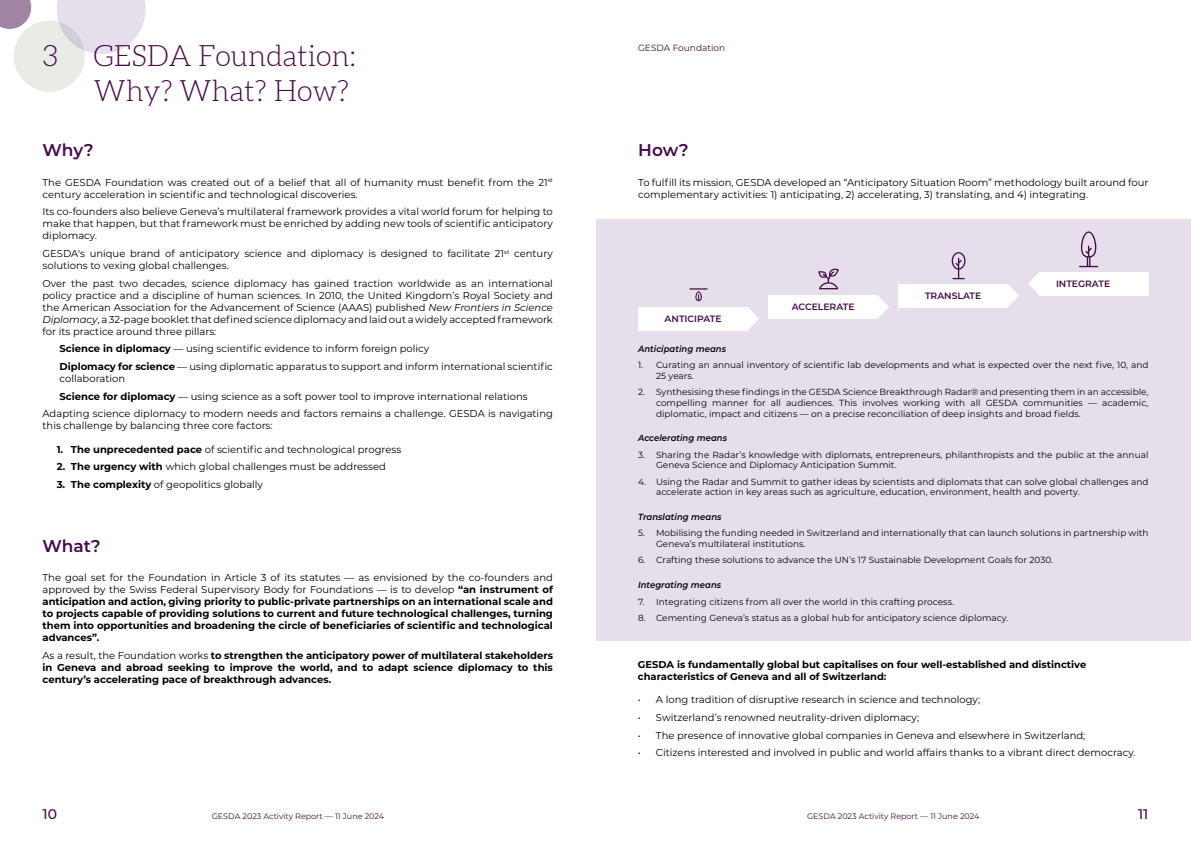
<style>
.page{position:relative;width:1191px;height:842px;background:#fff}
.page>*{position:absolute;margin:0;border:0;box-sizing:border-box;transform-origin:0 0}
.t1{font:300 29px/34.8px "Aleo";color:#440a47;text-align:right}
.t2{font:600 17px "Montserrat";color:#440a47}
.t3{font:500 14px "Montserrat";color:#440a47}
.t4{font:10px/12px "Montserrat";color:#000}
.t5{font:700 10px/12px "Montserrat";color:#000;text-align:justify}
.t6{font:700 9.9px/11.9px "Montserrat";color:#000}
.t7{font:600 9.2px "Montserrat";color:#440a47}
.t8{font:9px "Montserrat";color:#440a47}
.t9{font:8.9px/10.7px "Montserrat";letter-spacing:.005em;color:#000}
.t10{font:italic 600 8.9px "Montserrat";letter-spacing:.005em;color:#000;scale:.95 1}
.t11{font:8px "Montserrat";color:#440a47}
.s1{font-size:23px}
.s2{font-style:italic}
.s3{font-weight:700}
.s4{font-weight:400}
</style>
<div class="page">
<div style="left:596px;top:219px;width:595px;height:422px;background:#e6dfeb"></div>
<svg style="left:878px;top:296px;width:11px;height:22px"></svg>
<div style="left:768px;top:295px;width:110px;height:24px;background:#fff"></div>
<svg style="left:818px;top:269px;width:21px;height:20px"></svg>
<svg style="left:748px;top:308px;width:11px;height:22px"></svg>
<div style="left:638px;top:307px;width:110px;height:23px;background:#fff"></div>
<svg style="left:689px;top:288px;width:18px;height:13px"></svg>
<svg style="left:1028px;top:273px;width:11px;height:22px"></svg>
<div style="left:1039px;top:272px;width:110px;height:23px;background:#fff"></div>
<svg style="left:1008px;top:284px;width:11px;height:23px"></svg>
<div style="left:898px;top:284px;width:110px;height:23px;background:#fff"></div>
<svg style="left:951px;top:252px;width:14px;height:27px"></svg>
<svg style="left:0;top:0;width:31px;height:29px"></svg>
<div style="left:14px;top:21px;width:71px;height:71px;background:#eaebe7;border-radius:50%"></div>
<svg style="left:55px;top:0;width:91px;height:54px"></svg>
<svg style="left:1079px;top:231px;width:19px;height:36px"></svg>
<h1 class="t1" style="left:43px;top:40px;width:315px"><span class="s1">3.</span> GESDA Foundation:<br>Why? What? How?</h1>
<h1 class="t1" style="left:43px;top:40px;width:17px">3</h1>
<h2 class="t2" style="left:43px;top:138px;width:53px">Why?</h2>
<p class="t4" style="left:43px;top:176px;width:512px">The GESDA Foundation was created out of a belief that all of humanity must benefit from the 21<sup>st </sup>century acceleration in scientific and technological discoveries.</p>
<p class="t4" style="left:43px;top:206px;width:512px;text-align:justify">Its co-founders also believe Geneva’s multilateral framework provides a vital world forum for helping to make that happen, but that framework must be enriched by adding new tools of scientific anticipatory diplomacy.</p>
<p class="t4" style="left:43px;top:247px;width:512px">GESDA's unique brand of anticipatory science and diplomacy is designed to facilitate 21<sup>st</sup> century solutions to vexing global challenges.</p>
<p class="t4" style="left:43px;top:277px;width:512px;text-align:justify">Over the past two decades, science diplomacy has gained traction worldwide as an international policy practice and a discipline of human sciences. In 2010, the United Kingdom’s Royal Society and the American Association for the Advancement of Science (AAAS) published <span class="s2">New Frontiers in Science Diplomacy</span>, a 32-page booklet that defined science diplomacy and laid out a widely accepted framework for its practice around three pillars:</p>
<p class="t4" style="left:60px;top:340px;width:495px;line-height:17.7px"><span class="s3">Science in diplomacy</span> — using scientific evidence to inform foreign policy<br><span class="s3">Diplomacy for science</span> — using diplomatic apparatus to support and inform international scientific</p>
<p class="t4" style="left:60px;top:372px;width:67px">collaboration</p>
<p class="t4" style="left:60px;top:390px;width:470px"><span class="s3">Science for diplomacy</span> — using science as a soft power tool to improve international relations</p>
<p class="t4" style="left:43px;top:408px;width:512px">Adapting science diplomacy to modern needs and factors remains a challenge. GESDA is navigating</p>
<p class="t4" style="left:43px;top:420px;width:232px">this challenge by balancing three core factors:</p>
<p class="t4" style="left:57px;top:443px;width:346px"><span class="s3">1. The unprecedented pace</span> of scientific and technological progress</p>
<p class="t4" style="left:57px;top:461px;width:331px"><span class="s3">2. The urgency with</span> which global challenges must be addressed</p>
<p class="t4" style="left:57px;top:478px;width:208px"><span class="s3">3. The complexity</span> of geopolitics globally</p>
<h2 class="t2" style="left:43px;top:533px;width:60px">What?</h2>
<p class="t5" style="left:43px;top:571px;width:512px"><span class="s4">The goal set for the Foundation in Article 3 of its statutes — as envisioned by the co-founders and approved by the Swiss Federal Supervisory Body for Foundations — is to develop</span> “an instrument of anticipation and action, giving priority to public-private partnerships on an international scale and to projects capable of providing solutions to current and future technological challenges, turning them into opportunities and broadening the circle of beneficiaries of scientific and technological advances”.</p>
<p class="t5" style="left:43px;top:649px;width:512px"><span class="s4">As a result, the Foundation works</span> to strengthen the anticipatory power of multilateral stakeholders in Geneva and abroad seeking to improve the world, and to adapt science diplomacy to this century’s accelerating pace of breakthrough advances.</p>
<p class="t8" style="left:638px;top:42px;width:89px">GESDA Foundation</p>
<h2 class="t2" style="left:638px;top:138px;width:52px">How?</h2>
<p class="t4" style="left:638px;top:176px;width:511px">To fulfill its mission, GESDA developed an “Anticipatory Situation Room” methodology built around four complementary activities: 1) anticipating, 2) accelerating, 3) translating, and 4) integrating.</p>
<p class="t7" style="left:664px;top:312px;width:58px">ANTICIPATE</p>
<p class="t7" style="left:791px;top:300px;width:64px">ACCELERATE</p>
<p class="t7" style="left:925px;top:289px;width:58px">TRANSLATE</p>
<p class="t7" style="left:1056px;top:277px;width:56px">INTEGRATE</p>
<p class="t10" style="left:638px;top:342px;width:94px">Anticipating means</p>
<p class="t9" style="left:656px;top:359px;width:494px;text-indent:-18px">1. Curating an annual inventory of scientific lab developments and what is expected over the next five, 10, and<br>25 years.</p>
<p class="t9" style="left:656px;top:386px;width:494px;text-align:justify;text-indent:-18px">2. Synthesising these findings in the GESDA Science Breakthrough Radar® and presenting them in an accessible, compelling manner for all audiences. This involves working with all GESDA communities — academic, diplomatic, impact and citizens — on a precise reconciliation of deep insights and broad fields.</p>
<p class="t10" style="left:638px;top:432px;width:95px">Accelerating means</p>
<p class="t9" style="left:656px;top:449px;width:494px;text-indent:-18px">3. Sharing the Radar’s knowledge with diplomats, entrepreneurs, philanthropists and the public at the annual<br>Geneva Science and Diplomacy Anticipation Summit.</p>
<p class="t9" style="left:656px;top:476px;width:494px;text-indent:-18px">4. Using the Radar and Summit to gather ideas by scientists and diplomats that can solve global challenges and accelerate action in key areas such as agriculture, education, environment, health and poverty.</p>
<p class="t10" style="left:638px;top:511px;width:89px">Translating means</p>
<p class="t9" style="left:656px;top:528px;width:494px;text-indent:-18px">5. Mobilising the funding needed in Switzerland and internationally that can launch solutions in partnership with<br>Geneva’s multilateral institutions.</p>
<p class="t9" style="left:638px;top:555px;width:417px">6. Crafting these solutions to advance the UN’s 17 Sustainable Development Goals for 2030.</p>
<p class="t10" style="left:638px;top:579px;width:89px">Integrating means</p>
<p class="t9" style="left:638px;top:596px;width:317px">7. Integrating citizens from all over the world in this crafting process.</p>
<p class="t9" style="left:638px;top:612px;width:372px">8. Cementing Geneva’s status as a global hub for anticipatory science diplomacy.</p>
<p class="t6" style="left:638px;top:658px;width:450px">GESDA is fundamentally global but capitalises on four well-established and distinctive characteristics of Geneva and all of Switzerland:</p>
<p class="t4" style="left:638px;top:693px;width:344px"><span class="s2">•</span> A long tradition of disruptive research in science and technology;</p>
<p class="t4" style="left:638px;top:711px;width:283px"><span class="s2">•</span> Switzerland’s renowned neutrality-driven diplomacy;</p>
<p class="t4" style="left:638px;top:729px;width:449px"><span class="s2">•</span> The presence of innovative global companies in Geneva and elsewhere in Switzerland;</p>
<p class="t4" style="left:638px;top:746px;width:499px"><span class="s2">•</span> Citizens interested and involved in public and world affairs thanks to a vibrant direct democracy.</p>
<h3 class="t3" style="left:43px;top:804px;width:16px">10</h3>
<p class="t11" style="left:212px;top:811px;width:174px">GESDA 2023 Activity Report — 11 June 2024</p>
<p class="t11" style="left:807px;top:811px;width:174px">GESDA 2023 Activity Report — 11 June 2024</p>
<h3 class="t3" style="left:1138px;top:804px;width:12px">11</h3>
</div>
